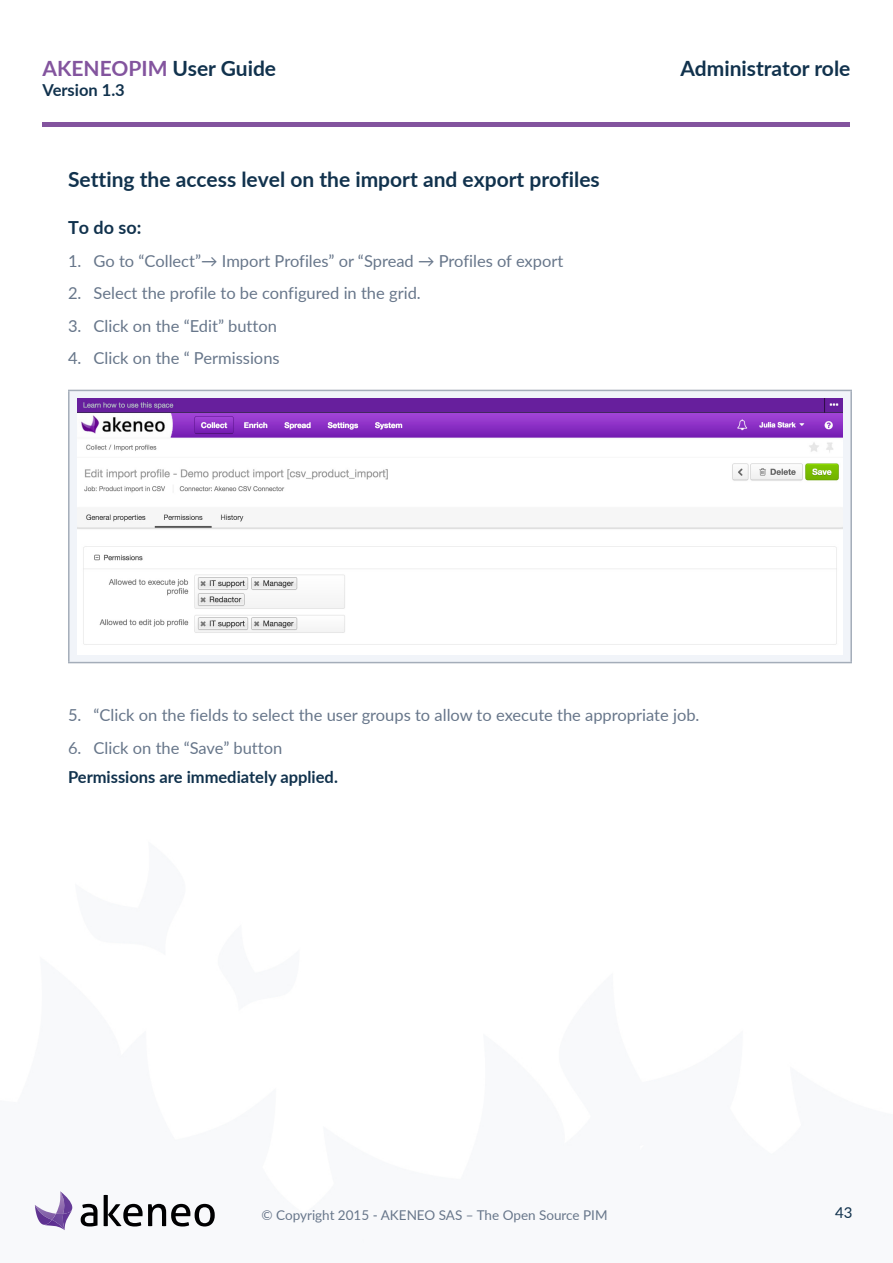
<style>
.page{position:relative;width:893px;height:1263px;background:#fff}
.page>*{position:absolute;margin:0;border:0;box-sizing:border-box;transform-origin:0 0}
.t1{font:700 21px "Lato";color:#11324d}
.t2{font:700 21px "Lato";color:#83549e}
.t3{font:700 18px "Lato";color:#11324d}
.t4{font:16.5px "Lato";color:#67768a}
.Paragraphe{font:700 16.5px "Lato";color:#11324d}
.t5{font:15px "Lato";color:#11324d}
.t6{font:13.5px "Lato";color:#67768a}
.s1{color:#11324d}
</style>
<div class="page">
<hr style="left:43px;top:122px;width:807px;height:4px;background:#83549e">
<svg style="left:81px;top:1204px;width:17px;height:22px"></svg>
<svg style="left:104px;top:1195px;width:111px;height:31px"></svg>
<svg style="left:45px;top:1201px;width:17px;height:28px"></svg>
<img style="left:35px;top:1205px;width:17px;height:20px">
<img style="left:62px;top:1214px;width:8px;height:16px">
<img style="left:60px;top:1191px;width:12px;height:23px">
<svg style="left:70px;top:391px;width:780px;height:271px;fill:#f1f4f9"></svg>
<hr style="left:68px;top:390px;width:784px;height:1px;background:#a4adb9">
<hr style="left:68px;top:391px;width:2px;height:271px;background:#a4adb9">
<hr style="left:850px;top:391px;width:2px;height:271px;background:#a4adb9">
<hr style="left:68px;top:662px;width:784px;height:1px;background:#a4adb9">
<img style="left:77px;top:399px;width:766px;height:255px">
<p class="t2" style="left:43px;top:53px;width:235px">AKENEOPIM <span class="s1">User Guide</span></p>
<p class="Paragraphe" style="left:43px;top:78px;width:84px">Version 1.3</p>
<h3 class="t1" style="left:68px;top:164px;width:533px">Setting the access level on the import and export profiles</h3>
<p class="t3" style="left:68px;top:214px;width:75px">To do so:</p>
<p class="t4" style="left:68px;top:249px;width:497px">1. Go to “Collect”→ Import Profiles” or “Spread → Profiles of export</p>
<p class="t4" style="left:68px;top:281px;width:354px">2. Select the profile to be configured in the grid.</p>
<p class="t4" style="left:68px;top:314px;width:210px">3. Click on the “Edit” button</p>
<p class="t4" style="left:68px;top:346px;width:213px">4. Click on the “ Permissions</p>
<p class="t1" style="left:680px;top:53px;width:171px">Administrator role</p>
<p class="t4" style="left:68px;top:703px;width:633px">5. “Click on the fields to select the user groups to allow to execute the appropriate job.</p>
<p class="t4" style="left:68px;top:736px;width:216px">6. Click on the “Save” button</p>
<p class="Paragraphe" style="left:68px;top:765px;width:271px">Permissions are immediately applied.</p>
<p class="t6" style="left:261px;top:1206px;width:348px">© Copyright 2015 - AKENEO SAS – The Open Source PIM</p>
<p class="t5" style="left:835px;top:1202px;width:19px">43</p>
</div>
